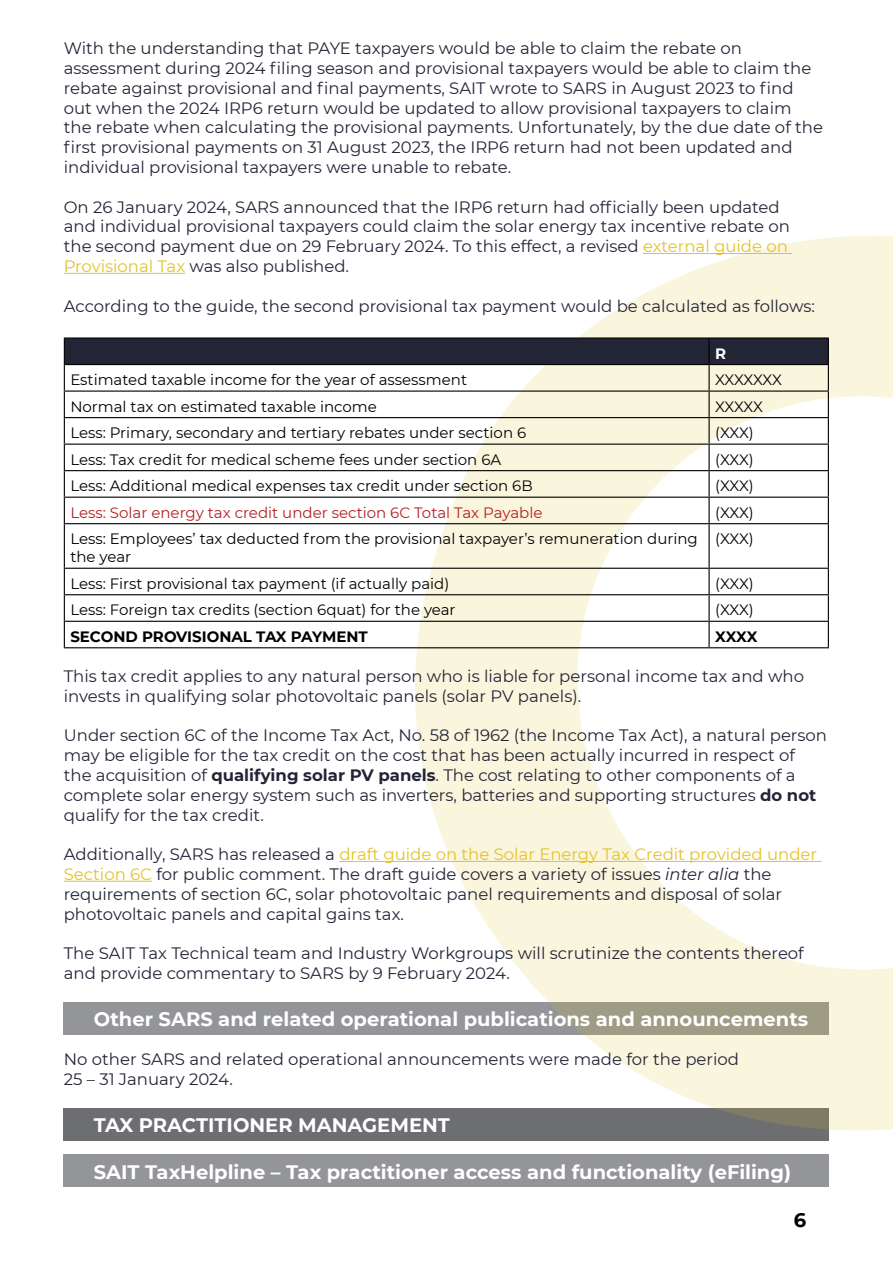
<style>
.page{position:relative;width:893px;height:1263px;background:#fff}
.page>*{position:absolute;margin:0;border:0;box-sizing:border-box;transform-origin:0 0}
.t1{font:700 19.5px "Montserrat";color:#fff}
.t2{font:700 19.5px "Montserrat";color:#000}
.t3{font:16.5px/19.8px "Montserrat";color:#232537}
.t4{font:15px/18px "Montserrat";color:#000}
.t5{font:15px "Montserrat";color:#b51f24}
.t6{font:700 15px "Montserrat";color:#000}
.t7{font:15px "Montserrat";letter-spacing:-.025em;color:#000}
.t8{font:700 15px "Montserrat";color:#fff}
.s1{color:#e4c22b}
.s2{font-weight:700}
.s3{font-style:italic}
</style>
<div class="page">
<div style="left:64px;top:1109px;width:765px;height:32px;background:#6d6e71"></div>
<div style="left:64px;top:1154px;width:765px;height:32px;background:#939598"></div>
<div style="left:64px;top:1002px;width:765px;height:32px;background:#939598"></div>
<svg style="left:401px;top:235px;width:492px;height:896px"></svg>
<hr style="left:643px;top:253px;width:149px;height:1px;background:#e4c22b">
<hr style="left:64px;top:273px;width:121px;height:1px;background:#e4c22b">
<hr style="left:339px;top:861px;width:482px;height:1px;background:#e4c22b">
<hr style="left:64px;top:881px;width:88px;height:1px;background:#e4c22b">
<hr style="left:64px;top:337px;width:645px;height:2px;background:#000">
<hr style="left:709px;top:337px;width:120px;height:2px;background:#000">
<svg style="left:64px;top:338px;width:765px;height:185px"></svg>
<hr style="left:64px;top:523px;width:645px;height:1px;background:#000">
<hr style="left:64px;top:524px;width:1px;height:44px;background:#000">
<hr style="left:709px;top:523px;width:120px;height:1px;background:#000">
<hr style="left:708px;top:524px;width:2px;height:44px;background:#000">
<hr style="left:828px;top:524px;width:1px;height:44px;background:#000">
<hr style="left:64px;top:568px;width:645px;height:1px;background:#000">
<hr style="left:709px;top:568px;width:120px;height:1px;background:#000">
<hr style="left:708px;top:569px;width:2px;height:25px;background:#000">
<hr style="left:64px;top:594px;width:645px;height:1px;background:#000">
<hr style="left:709px;top:594px;width:120px;height:1px;background:#000">
<hr style="left:708px;top:595px;width:2px;height:26px;background:#000">
<hr style="left:64px;top:621px;width:645px;height:1px;background:#000">
<svg style="left:64px;top:569px;width:1px;height:78px"></svg>
<hr style="left:709px;top:621px;width:120px;height:1px;background:#000">
<hr style="left:708px;top:622px;width:2px;height:25px;background:#000">
<svg style="left:828px;top:569px;width:1px;height:78px"></svg>
<hr style="left:64px;top:647px;width:645px;height:1px;background:#000">
<hr style="left:709px;top:647px;width:120px;height:1px;background:#000">
<p class="t3" style="left:64px;top:38px;width:761px">With the understanding that PAYE taxpayers would be able to claim the rebate on assessment during 2024 filing season and provisional taxpayers would be able to claim the rebate against provisional and final payments, SAIT wrote to SARS in August 2023 to find out when the 2024 IRP6 return would be updated to allow provisional taxpayers to claim the rebate when calculating the provisional payments. Unfortunately, by the due date of the first provisional payments on 31 August 2023, the IRP6 return had not been updated and individual provisional taxpayers were unable to rebate.</p>
<p class="t3" style="left:64px;top:196px;width:728px">On 26 January 2024, SARS announced that the IRP6 return had officially been updated and individual provisional taxpayers could claim the solar energy tax incentive rebate on the second payment due on 29 February 2024. To this effect, a revised <span class="s1">external guide on Provisional Tax</span> was also published.</p>
<p class="t3" style="left:64px;top:295px;width:753px">According to the guide, the second provisional tax payment would be calculated as follows:</p>
<p class="t8" style="left:715px;top:342px;width:13px">R</p>
<p class="t4" style="left:70px;top:370px;width:398px">Estimated taxable income for the year of assessment</p>
<p class="t7" style="left:715px;top:369px;width:68px">XXXXXXX</p>
<p class="t4" style="left:70px;top:397px;width:308px">Normal tax on estimated taxable income</p>
<p class="t4" style="left:715px;top:397px;width:49px">XXXXX</p>
<p class="t4" style="left:70px;top:423px;width:457px">Less: Primary, secondary and tertiary rebates under section 6</p>
<p class="t4" style="left:715px;top:423px;width:40px">(XXX)</p>
<p class="t4" style="left:70px;top:450px;width:433px">Less: Tax credit for medical scheme fees under section 6A</p>
<p class="t4" style="left:715px;top:450px;width:40px">(XXX)</p>
<p class="t4" style="left:70px;top:476px;width:464px">Less: Additional medical expenses tax credit under section 6B</p>
<p class="t4" style="left:715px;top:476px;width:40px">(XXX)</p>
<p class="t5" style="left:70px;top:502px;width:474px">Less: Solar energy tax credit under section 6C Total Tax Payable</p>
<p class="t4" style="left:715px;top:503px;width:40px">(XXX)</p>
<p class="t4" style="left:70px;top:529px;width:629px">Less: Employees’ tax deducted from the provisional taxpayer’s remuneration during the year</p>
<p class="t4" style="left:715px;top:529px;width:40px">(XXX)</p>
<p class="t4" style="left:70px;top:574px;width:381px">Less: First provisional tax payment (if actually paid)</p>
<p class="t4" style="left:715px;top:574px;width:40px">(XXX)</p>
<p class="t4" style="left:70px;top:600px;width:387px">Less: Foreign tax credits (section 6quat) for the year</p>
<p class="t4" style="left:715px;top:600px;width:40px">(XXX)</p>
<p class="t6" style="left:70px;top:626px;width:299px">SECOND PROVISIONAL TAX PAYMENT</p>
<p class="t6" style="left:715px;top:626px;width:44px">XXXX</p>
<p class="t3" style="left:64px;top:666px;width:742px">This tax credit applies to any natural person who is liable for personal income tax and who invests in qualifying solar photovoltaic panels (solar PV panels).</p>
<p class="t3" style="left:64px;top:725px;width:765px">Under section 6C of the Income Tax Act, No. 58 of 1962 (the Income Tax Act), a natural person may be eligible for the tax credit on the cost that has been actually incurred in respect of the acquisition of <span class="s2">qualifying solar PV panels</span>. The cost relating to other components of a complete solar energy system such as inverters, batteries and supporting structures <span class="s2">do not </span>qualify for the tax credit.</p>
<p class="t3" style="left:64px;top:844px;width:755px">Additionally, SARS has released a <span class="s1">draft guide on the Solar Energy Tax Credit provided under Section 6C</span> for public comment. The draft guide covers a variety of issues <span class="s3">inter alia</span> the requirements of section 6C, solar photovoltaic panel requirements and disposal of solar photovoltaic panels and capital gains tax.</p>
<p class="t3" style="left:64px;top:943px;width:742px">The SAIT Tax Technical team and Industry Workgroups will scrutinize the contents thereof and provide commentary to SARS by 9 February 2024.</p>
<p class="t1" style="left:94px;top:1005px;width:716px">Other SARS and related operational publications and announcements</p>
<p class="t3" style="left:64px;top:1049px;width:677px">No other SARS and related operational announcements were made for the period<br>25 – 31 January 2024.</p>
<p class="t1" style="left:94px;top:1111px;width:358px">TAX PRACTITIONER MANAGEMENT</p>
<p class="t1" style="left:94px;top:1158px;width:699px">SAIT TaxHelpline – Tax practitioner access and functionality (eFiling)</p>
<p class="t2" style="left:794px;top:1206px;width:14px">6</p>
</div>
